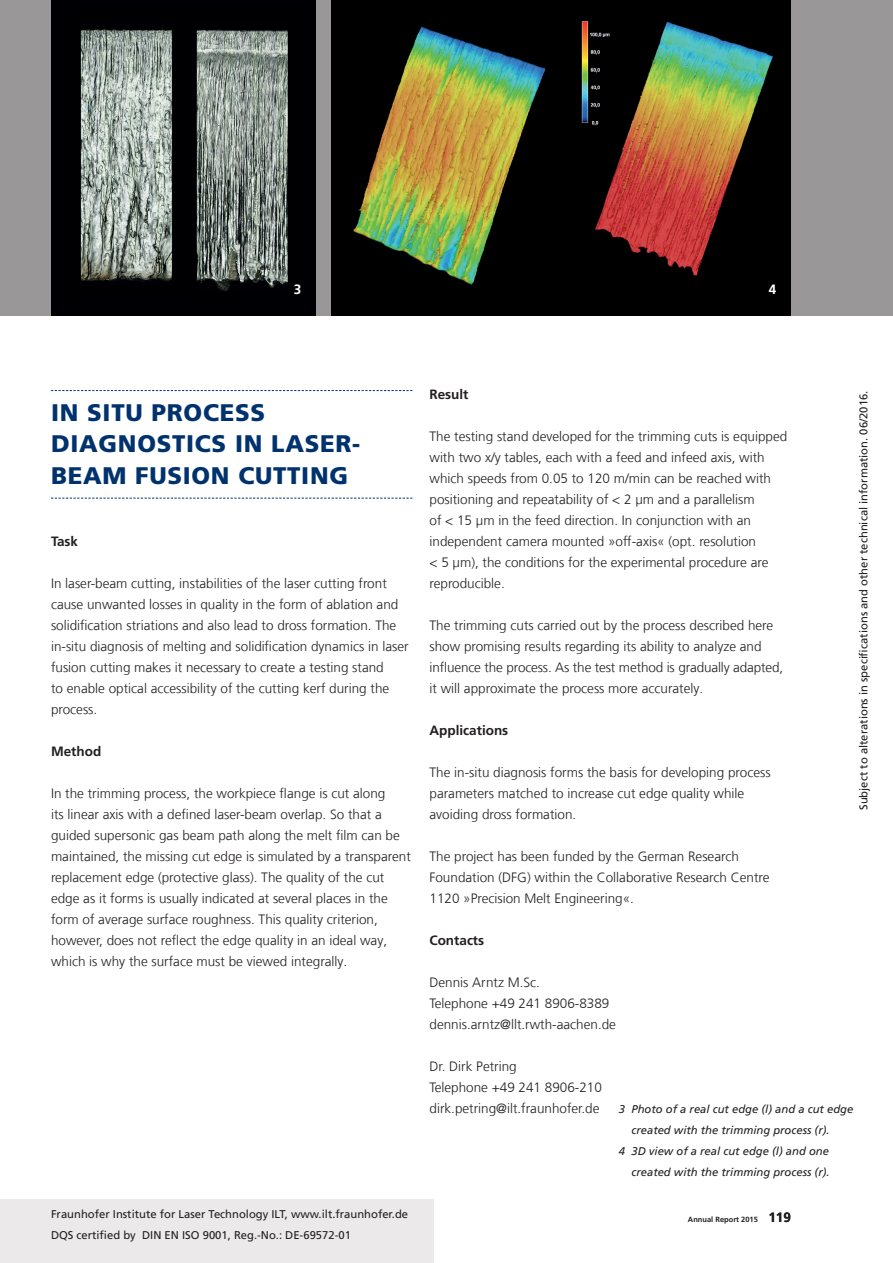
<style>
.page{position:relative;width:893px;height:1263px;background:#fff}
.page>*{position:absolute;margin:0;border:0;box-sizing:border-box;transform-origin:0 0}
.t1{font:900 24px/31.5px "Frutiger LT Com";letter-spacing:.03em;color:#00326d}
.t2{font:300 13.5px/21px "Frutiger LT Com";color:#231f20}
.t3{font:700 13.5px "Frutiger LT Com";color:#231f20}
.t4{font:700 13.5px "Frutiger LT Com";color:#fff}
.t5{font:11.25px/21px "Frutiger LT Com";color:#231f20}
.t6{font:italic 11.25px "Frutiger LT Com";color:#231f20}
.t7{font:700 7.5px "Frutiger LT Com";color:#231f20}
.s1{font-size:13.5px}
</style>
<div class="page">
<div style="left:0;top:1199px;width:434px;height:64px;background:#ece9ea"></div>
<div style="left:0;top:0;width:893px;height:315px;background:#999798"></div>
<img style="left:51px;top:0;width:265px;height:315px">
<img style="left:332px;top:0;width:459px;height:315px">
<svg style="left:51px;top:390px;width:361px;height:1px"></svg>
<svg style="left:51px;top:498px;width:361px;height:1px"></svg>
<p class="t4" style="left:294px;top:282px;width:9px">3</p>
<p class="t4" style="left:769px;top:282px;width:9px">4</p>
<h1 class="t1" style="left:51px;top:397px;width:311px">IN SITU PROCESS<br>DIAGNOSTICS IN LASER-<br>BEAM FUSION CUTTING</h1>
<p class="t3" style="left:51px;top:533px;width:29px">Task</p>
<p class="t2" style="left:51px;top:573px;width:359px">In laser-beam cutting, instabilities of the laser cutting front cause unwanted losses in quality in the form of ablation and solidification striations and also lead to dross formation. The in-situ diagnosis of melting and solidification dynamics in laser fusion cutting makes it necessary to create a testing stand<br>to enable optical accessibility of the cutting kerf during the process.</p>
<p class="t3" style="left:51px;top:743px;width:52px">Method</p>
<p class="t2" style="left:51px;top:783px;width:361px">In the trimming process, the workpiece flange is cut along<br>its linear axis with a defined laser-beam overlap. So that a guided supersonic gas beam path along the melt film can be maintained, the missing cut edge is simulated by a transparent replacement edge (protective glass). The quality of the cut edge as it forms is usually indicated at several places in the form of average surface roughness. This quality criterion, however, does not reflect the edge quality in an ideal way, which is why the surface must be viewed integrally.</p>
<p class="t5" style="left:51px;top:1204px;width:359px">Fraunhofer Institute for Laser Technology ILT, www.ilt.fraunhofer.de<br>DQS certified by DIN EN ISO 9001, Reg.-No.: DE-69572-01</p>
<p class="t3" style="left:429px;top:386px;width:41px">Result</p>
<p class="t2" style="left:429px;top:426px;width:359px">The testing stand developed for the trimming cuts is equipped with two x/y tables, each with a feed and infeed axis, with which speeds from 0.05 to 120 m/min can be reached with positioning and repeatability of &lt; 2 µm and a parallelism<br>of &lt; 15 µm in the feed direction. In conjunction with an independent camera mounted »off-axis« (opt. resolution<br>&lt; 5 µm), the conditions for the experimental procedure are reproducible.</p>
<p class="t2" style="left:429px;top:615px;width:355px">The trimming cuts carried out by the process described here show promising results regarding its ability to analyze and influence the process. As the test method is gradually adapted, it will approximate the process more accurately.</p>
<p class="t3" style="left:429px;top:723px;width:80px">Applications</p>
<p class="t2" style="left:429px;top:762px;width:343px">The in-situ diagnosis forms the basis for developing process parameters matched to increase cut edge quality while avoiding dross formation.</p>
<p class="t2" style="left:429px;top:846px;width:342px">The project has been funded by the German Research<br>Foundation (DFG) within the Collaborative Research Centre<br>1120 »Precision Melt Engineering«.</p>
<p class="t3" style="left:429px;top:933px;width:56px">Contacts</p>
<p class="t2" style="left:429px;top:972px;width:188px">Dennis Arntz M.Sc.<br>Telephone +49 241 8906-8389 dennis.arntz@llt.rwth-aachen.de</p>
<p class="t2" style="left:429px;top:1056px;width:174px">Dr. Dirk Petring<br>Telephone +49 241 8906-210 dirk.petring@ilt.fraunhofer.de</p>
<p class="t5" style="left:853px;top:810px;width:421px;rotate:-90deg">Subject to alterations in specifications and other technical information. 06/2016.</p>
<p class="t6" style="left:619px;top:1103px;width:236px">3 Photo of a real cut edge (l) and a cut edge</p>
<p class="t6" style="left:631px;top:1124px;width:200px">created with the trimming process (r).</p>
<p class="t6" style="left:619px;top:1145px;width:212px">4 3D view of a real cut edge (l) and one</p>
<p class="t6" style="left:631px;top:1166px;width:200px">created with the trimming process (r).</p>
<p class="t7" style="left:688px;top:1215px;width:104px">Annual Report 2015 <span class="s1">119</span></p>
</div>
